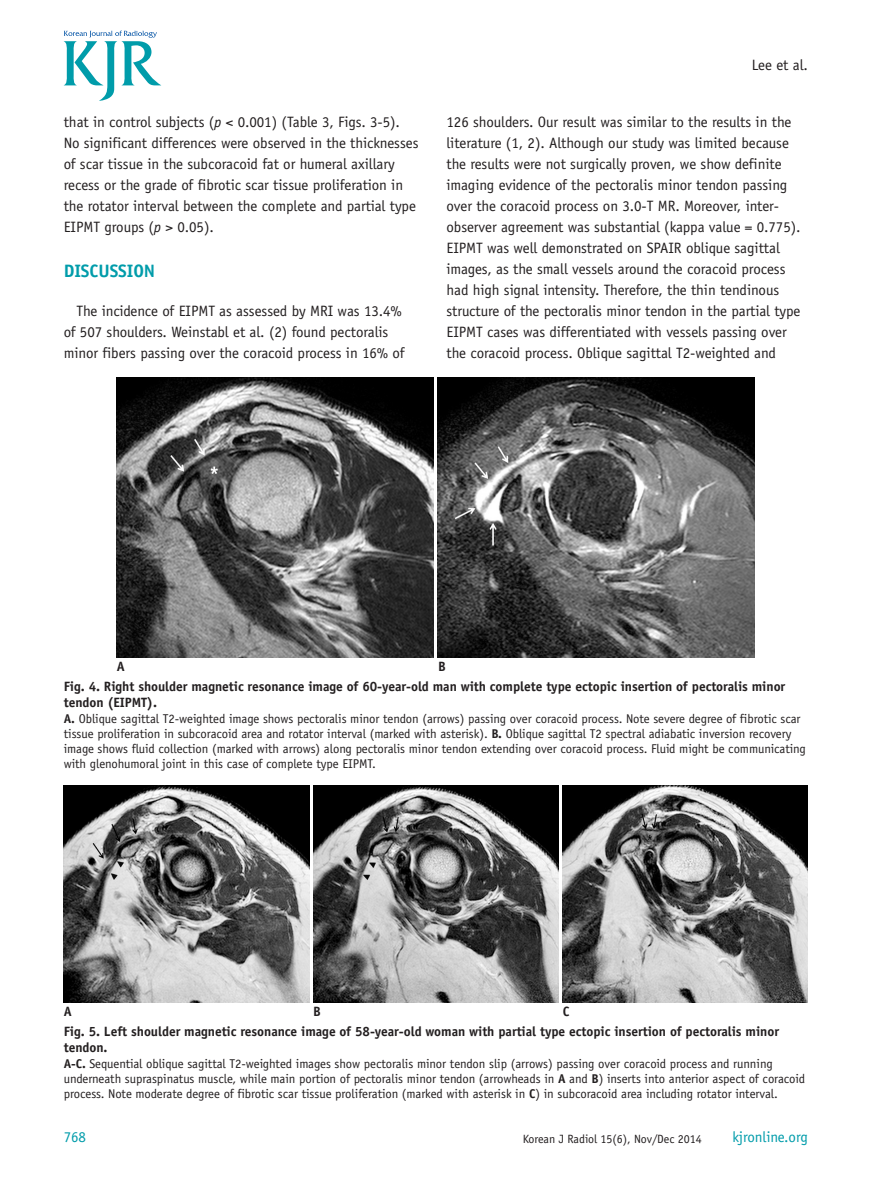
<style>
.page{position:relative;width:893px;height:1191px;background:#fff}
.page>*{position:absolute;margin:0;border:0;box-sizing:border-box;transform-origin:0 0}
.큰제목{font:700 18px "Officina Sans Std";letter-spacing:-.005em;color:#009caa}
.본문{font:15px/21px "Officina Sans Std";letter-spacing:-.005em;color:#231f20}
.t1{font:15px "Officina Sans Std";letter-spacing:-.005em;color:#009caa}
.그림제목{font:700 13.5px/16.2px "Officina Sans Std";letter-spacing:-.005em;color:#231f20}
.그림제목-2{font:12.75px/15.3px "Officina Sans Std";letter-spacing:-.005em;color:#231f20}
.t2{font:12px "Officina Sans Std";letter-spacing:-.005em;color:#231f20}
.s1{font-style:italic}
.s2{font-weight:700}
</style>
<div class="page">
<svg style="left:64px;top:31px;width:97px;height:70px"></svg>
<img style="left:117px;top:377px;width:317px;height:280px">
<img style="left:438px;top:377px;width:317px;height:280px">
<img style="left:64px;top:786px;width:245px;height:216px">
<img style="left:313px;top:786px;width:245px;height:216px">
<img style="left:563px;top:786px;width:245px;height:216px">
<p class="본문" style="left:64px;top:112px;width:356px">that in control subjects (<span class="s1">p</span> &lt; 0.001) (Table 3, Figs. 3-5).<br>No significant differences were observed in the thicknesses of scar tissue in the subcoracoid fat or humeral axillary recess or the grade of fibrotic scar tissue proliferation in the rotator interval between the complete and partial type EIPMT groups (<span class="s1">p</span> &gt; 0.05).</p>
<p class="큰제목" style="left:64px;top:259px;width:93px">DISCUSSION</p>
<p class="본문" style="left:64px;top:301px;width:342px;text-indent:13px">The incidence of EIPMT as assessed by MRI was 13.4% of 507 shoulders. Weinstabl et al. (2) found pectoralis minor fibers passing over the coracoid process in 16% of</p>
<p class="본문" style="left:752px;top:54px;width:58px">Lee et al.</p>
<p class="본문" style="left:446px;top:112px;width:356px">126 shoulders. Our result was similar to the results in the literature (1, 2). Although our study was limited because the results were not surgically proven, we show definite imaging evidence of the pectoralis minor tendon passing over the coracoid process on 3.0-T MR. Moreover, inter&shy;observer agreement was substantial (kappa value = 0.775).<br>EIPMT was well demonstrated on SPAIR oblique sagittal images, as the small vessels around the coracoid process had high signal intensity. Therefore, the thin tendinous structure of the pectoralis minor tendon in the partial type EIPMT cases was differentiated with vessels passing over the coracoid process. Oblique sagittal T2-weighted and</p>
<p class="그림제목" style="left:117px;top:658px;width:10px">A</p>
<p class="그림제목" style="left:438px;top:658px;width:9px">B</p>
<p class="그림제목" style="left:64px;top:678px;width:723px">Fig. 4. Right shoulder magnetic resonance image of 60-year-old man with complete type ectopic insertion of pectoralis minor tendon (EIPMT).</p>
<p class="그림제목-2" style="left:64px;top:710px;width:744px"><span class="s2">A.</span> Oblique sagittal T2-weighted image shows pectoralis minor tendon (arrows) passing over coracoid process. Note severe degree of fibrotic scar tissue proliferation in subcoracoid area and rotator interval (marked with asterisk). <span class="s2">B.</span> Oblique sagittal T2 spectral adiabatic inversion recovery image shows fluid collection (marked with arrows) along pectoralis minor tendon extending over coracoid process. Fluid might be communicating with glenohumoral joint in this case of complete type EIPMT.</p>
<p class="그림제목" style="left:64px;top:1003px;width:10px">A</p>
<p class="그림제목" style="left:313px;top:1003px;width:9px">B</p>
<p class="그림제목" style="left:563px;top:1003px;width:8px">C</p>
<p class="그림제목" style="left:64px;top:1023px;width:717px">Fig. 5. Left shoulder magnetic resonance image of 58-year-old woman with partial type ectopic insertion of pectoralis minor tendon.</p>
<p class="그림제목-2" style="left:64px;top:1055px;width:743px"><span class="s2">A-C.</span> Sequential oblique sagittal T2-weighted images show pectoralis minor tendon slip (arrows) passing over coracoid process and running underneath supraspinatus muscle, while main portion of pectoralis minor tendon (arrowheads in <span class="s2">A</span> and <span class="s2">B</span>) inserts into anterior aspect of coracoid process. Note moderate degree of fibrotic scar tissue proliferation (marked with asterisk in <span class="s2">C</span>) in subcoracoid area including rotator interval.</p>
<p class="t1" style="left:64px;top:1128px;width:24px">768</p>
<p class="t2" style="left:523px;top:1132px;width:181px">Korean J Radiol 15(6), Nov/Dec 2014</p>
<p class="t1" style="left:732px;top:1128px;width:77px">kjronline.org</p>
</div>
